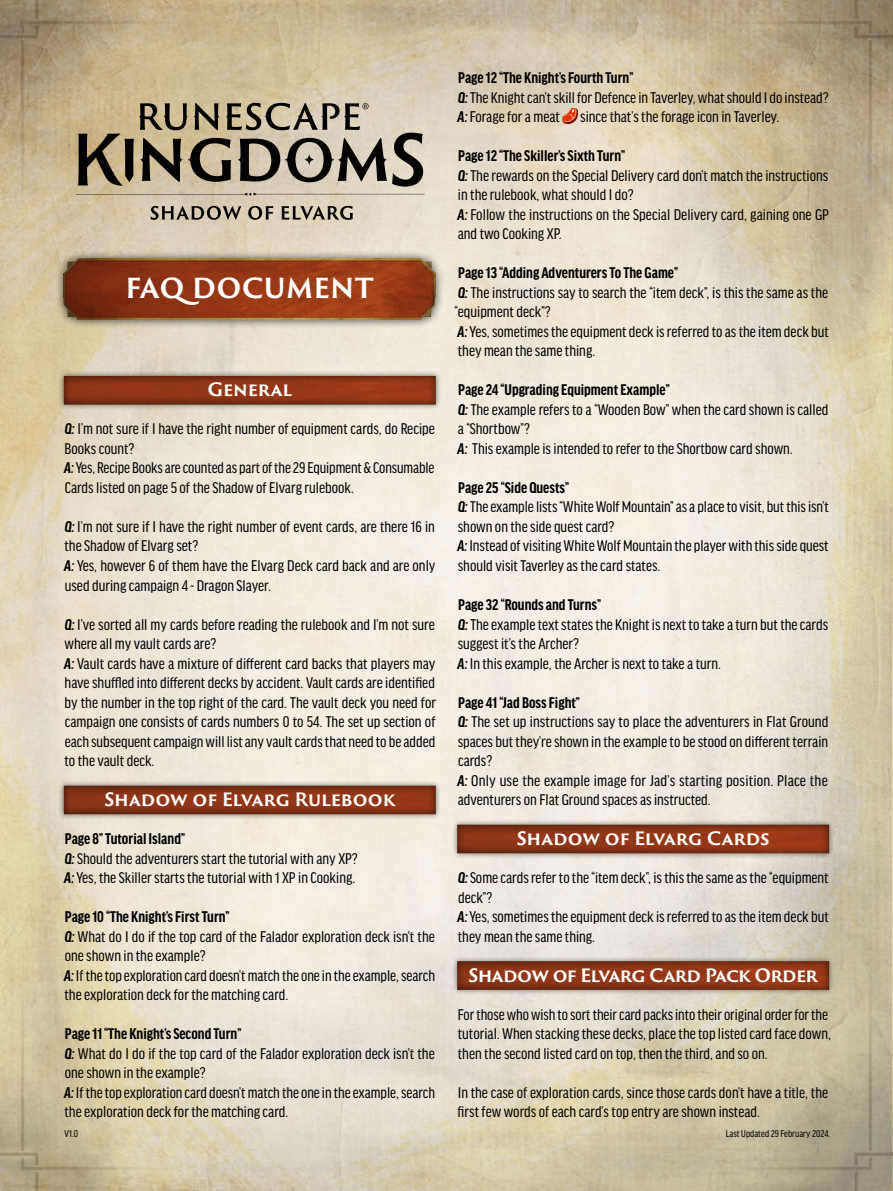
<style>
.page{position:relative;width:893px;height:1191px;background:#fff}
.page>*{position:absolute;margin:0;border:0;box-sizing:border-box;transform-origin:0 0}
.t1{font:700 27px "Trajan Sans Pro";letter-spacing:-.005em;color:#fff}
.t2{font:700 18px "Trajan Sans Pro";letter-spacing:-.01em;color:#fff}
.t3{font:700 18px "Trajan Sans Pro";letter-spacing:-.035em;color:#fff}
.t4{font:condensed 16.5px/19.5px "Good Headline Pro";color:#000}
.t5{font:condensed 10.5px "Good Headline Pro";color:#000}
.s1{font-weight:700;font-style:italic}
.s2{font-weight:700}
</style>
<div class="page">
<img style="left:0;top:0;width:893px;height:1191px">
<img style="left:0;top:0;width:235px;height:325px">
<img style="left:0;top:866px;width:235px;height:325px">
<img style="left:658px;top:0;width:235px;height:325px">
<img style="left:658px;top:866px;width:235px;height:325px">
<div style="left:55px;top:250px;width:389px;height:78px;background:#000;opacity:.75"></div>
<img style="left:64px;top:259px;width:371px;height:26px">
<img style="left:64px;top:285px;width:371px;height:34px">
<div style="left:58px;top:780px;width:383px;height:40px;background:#000;opacity:.5"></div>
<div style="left:51px;top:776px;width:398px;height:40px;background:#000;opacity:.75"></div>
<div style="left:451px;top:819px;width:384px;height:40px;background:#000;opacity:.5"></div>
<div style="left:444px;top:815px;width:398px;height:40px;background:#000;opacity:.75"></div>
<div style="left:58px;top:370px;width:383px;height:40px;background:#000;opacity:.5"></div>
<div style="left:51px;top:366px;width:398px;height:41px;background:#000;opacity:.75"></div>
<div style="left:451px;top:955px;width:384px;height:40px;background:#000;opacity:.5"></div>
<div style="left:444px;top:951px;width:398px;height:41px;background:#000;opacity:.75"></div>
<img style="left:562px;top:108px;width:16px;height:15px">
<svg style="left:151px;top:206px;width:90px;height:14px"></svg>
<svg style="left:248px;top:206px;width:25px;height:14px"></svg>
<svg style="left:282px;top:206px;width:71px;height:14px"></svg>
<svg style="left:76px;top:193px;width:349px;height:3px"></svg>
<svg style="left:78px;top:103px;width:345px;height:84px;background:#988d78"></svg>
<h1 class="t1" style="left:125px;top:267px;width:250px">FAQDOCUMENT</h1>
<p class="t2" style="left:207px;top:376px;width:86px">General</p>
<p class="t4" style="left:64px;top:419px;width:372px"><span class="s1">Q:</span> I’m not sure if I have the right number of equipment cards, do Recipe Books count?<br><span class="s1">A:</span> Yes, Recipe Books are counted as part of the 29 Equipment &amp; Consumable Cards listed on page 5 of the Shadow of Elvarg rulebook.</p>
<p class="t4" style="left:64px;top:517px;width:373px"><span class="s1">Q:</span> I’m not sure if I have the right number of event cards, are there 16 in the Shadow of Elvarg set?<br><span class="s1">A:</span> Yes, however 6 of them have the Elvarg Deck card back and are only used during campaign 4 - Dragon Slayer.</p>
<p class="t4" style="left:64px;top:614px;width:373px"><span class="s1">Q:</span> I’ve sorted all my cards before reading the rulebook and I’m not sure where all my vault cards are?<br><span class="s1">A:</span> Vault cards have a mixture of different card backs that players may have shuffled into different decks by accident. Vault cards are identified by the number in the top right of the card. The vault deck you need for campaign one consists of cards numbers 0 to 54. The set up section of each subsequent campaign will list any vault cards that need to be added to the vault deck.</p>
<p class="t2" style="left:104px;top:786px;width:292px">Shadow of Elvarg Rulebook</p>
<p class="t4" style="left:64px;top:829px;width:295px"><span class="s2">Page 8” Tutorial Island”<br></span><span class="s1">Q:</span> Should the adventurers start the tutorial with any XP?<br><span class="s1">A:</span> Yes, the Skiller starts the tutorial with 1 XP in Cooking.</p>
<p class="t4" style="left:64px;top:907px;width:372px"><span class="s2">Page 10 “The Knight’s First Turn”<br></span><span class="s1">Q:</span> What do I do if the top card of the Falador exploration deck isn’t the one shown in the example?<br><span class="s1">A:</span> If the top exploration card doesn’t match the one in the example, search the exploration deck for the matching card.</p>
<p class="t4" style="left:64px;top:1024px;width:372px"><span class="s2">Page 11 “The Knight’s Second Turn”<br></span><span class="s1">Q:</span> What do I do if the top card of the Falador exploration deck isn’t the one shown in the example?<br><span class="s1">A:</span> If the top exploration card doesn’t match the one in the example, search the exploration deck for the matching card.</p>
<p class="t4" style="left:457px;top:68px;width:373px"><span class="s2">Page 12 “The Knight’s Fourth Turn”<br></span><span class="s1">Q:</span> The Knight can’t skill for Defence in Taverley, what should I do instead?<br><span class="s1">A:</span> Forage for a meat since that’s the forage icon in Taverley.</p>
<p class="t4" style="left:457px;top:146px;width:373px"><span class="s2">Page 12 “The Skiller’s Sixth Turn”<br></span><span class="s1">Q:</span> The rewards on the Special Delivery card don’t match the instructions in the rulebook, what should I do?<br><span class="s1">A:</span> Follow the instructions on the Special Delivery card, gaining one GP and two Cooking XP.</p>
<p class="t4" style="left:454px;top:263px;width:376px"><span class="s2">Page 13 “Adding Adventurers To The Game”<br></span><span class="s1">Q:</span> The instructions say to search the “item deck”, is this the same as the “equipment deck”?<br><span class="s1">A:</span> Yes, sometimes the equipment deck is referred to as the item deck but they mean the same thing.</p>
<p class="t4" style="left:457px;top:380px;width:372px"><span class="s2">Page 24 “Upgrading Equipment Example”<br></span><span class="s1">Q:</span> The example refers to a “Wooden Bow” when the card shown is called a “Shortbow”?<br><span class="s1">A:</span> This example is intended to refer to the Shortbow card shown.</p>
<p class="t4" style="left:457px;top:478px;width:373px"><span class="s2">Page 25 “Side Quests”<br></span><span class="s1">Q:</span> The example lists “White Wolf Mountain” as a place to visit, but this isn’t shown on the side quest card?<br><span class="s1">A:</span> Instead of visiting White Wolf Mountain the player with this side quest should visit Taverley as the card states.</p>
<p class="t4" style="left:457px;top:595px;width:372px"><span class="s2">Page 32 “Rounds and Turns”<br></span><span class="s1">Q:</span> The example text states the Knight is next to take a turn but the cards suggest it’s the Archer?<br><span class="s1">A:</span> In this example, the Archer is next to take a turn.</p>
<p class="t4" style="left:457px;top:692px;width:372px"><span class="s2">Page 41 “Jad Boss Fight”<br></span><span class="s1">Q:</span> The set up instructions say to place the adventurers in Flat Ground spaces but they’re shown in the example to be stood on different terrain cards?<br><span class="s1">A:</span> Only use the example image for Jad’s starting position. Place the adventurers on Flat Ground spaces as instructed.</p>
<p class="t2" style="left:517px;top:825px;width:254px">Shadow of Elvarg Cards</p>
<p class="t4" style="left:457px;top:868px;width:373px"><span class="s1">Q:</span> Some cards refer to the “item deck”, is this the same as the “equipment deck”?<br><span class="s1">A:</span> Yes, sometimes the equipment deck is referred to as the item deck but they mean the same thing.</p>
<p class="t3" style="left:468px;top:961px;width:351px">Shadow of Elvarg Card Pack Order</p>
<p class="t4" style="left:458px;top:1004px;width:375px">For those who wish to sort their card packs into their original order for the tutorial. When stacking these decks, place the top listed card face down, then the second listed card on top, then the third, and so on.</p>
<p class="t4" style="left:458px;top:1082px;width:372px">In the case of exploration cards, since those cards don’t have a title, the first few words of each card’s top entry are shown instead.</p>
<p class="t5" style="left:65px;top:1127px;width:15px">V1.0</p>
<p class="t5" style="left:726px;top:1127px;width:106px">Last Updated 29 February 2024.</p>
</div>
